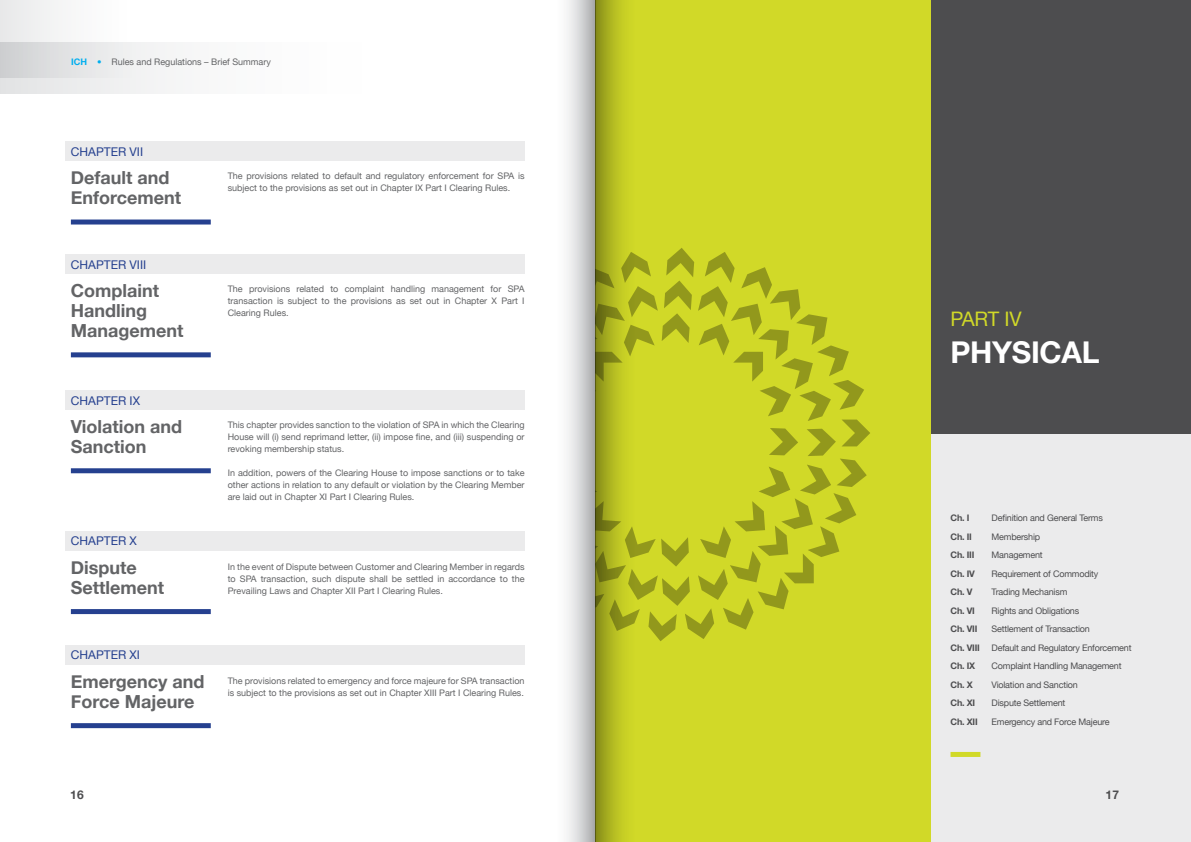
<style>
.page{position:relative;width:1191px;height:842px;background:#fff}
.page>*{position:absolute;margin:0;border:0;box-sizing:border-box;transform-origin:0 0}
.t1{font:700 30px "Helvetica Neue";letter-spacing:-.01em;color:#fff}
.t2{font:20px "Helvetica Neue";color:#d1d928}
.t3{font:700 18px/20px "Helvetica Neue";color:#636466}
.t4{font:12px "Helvetica Neue";color:#25408f}
.t5{font:700 12px "Helvetica Neue";color:#4d4d4f}
.t6{font:9px/12px "Helvetica Neue";color:#636466}
.t7{font:9px "Helvetica Neue";letter-spacing:-.02em;color:#4d4d4f}
.t8{font:700 9px "Helvetica Neue";letter-spacing:-.02em;color:#4d4d4f}
.s1{font-weight:700;color:#00aeef}
</style>
<div class="page">
<div style="left:65px;top:142px;width:459px;height:19px;background:#ebebec"></div>
<div style="left:65px;top:255px;width:459px;height:19px;background:#ebebec"></div>
<div style="left:65px;top:390px;width:459px;height:20px;background:#ebebec"></div>
<div style="left:71px;top:219px;width:140px;height:5px;background:#25408f"></div>
<div style="left:71px;top:352px;width:140px;height:5px;background:#25408f"></div>
<div style="left:71px;top:468px;width:140px;height:5px;background:#25408f"></div>
<div style="left:65px;top:531px;width:459px;height:20px;background:#ebebec"></div>
<div style="left:65px;top:645px;width:459px;height:20px;background:#ebebec"></div>
<div style="left:71px;top:609px;width:140px;height:5px;background:#25408f"></div>
<div style="left:71px;top:723px;width:140px;height:5px;background:#25408f"></div>
<div style="left:915px;top:0;width:276px;height:436px;background:#4d4d4f"></div>
<div style="left:915px;top:434px;width:276px;height:408px;background:#ebebec"></div>
<div style="left:595px;top:0;width:335px;height:842px;background:#d1d928"></div>
<svg style="left:635px;top:248px;width:235px;height:393px"></svg>
<div style="left:950px;top:752px;width:30px;height:5px;background:#d1d928"></div>
<div style="left:0;top:43px;width:390px;height:50px;background:linear-gradient(to right,#e5e6e7,#fff)"></div>
<svg style="left:0;top:0;width:132px;height:77px"></svg>
<svg style="left:595px;top:0;width:40px;height:842px"></svg>
<div style="left:556px;top:0;width:39px;height:842px;background:linear-gradient(to right,#fff,#b2b3b5)"></div>
<p class="t6" style="left:71px;top:55px;width:201px"><span class="s1">ICH •</span> Rules and Regulations – Brief Summary</p>
<h3 class="t4" style="left:71px;top:141px;width:32px">Chapter</h3>
<h3 class="t4" style="left:130px;top:141px;width:15px">VII</h3>
<h3 class="t3" style="left:71px;top:167px;width:112px">Default and<br>Enforcement</h3>
<h3 class="t4" style="left:71px;top:254px;width:32px">Chapter</h3>
<h3 class="t4" style="left:130px;top:254px;width:18px">VIII</h3>
<h3 class="t3" style="left:71px;top:280px;width:114px">Complaint<br>Handling<br>Management</h3>
<h3 class="t4" style="left:71px;top:390px;width:32px">Chapter</h3>
<h3 class="t4" style="left:130px;top:390px;width:12px">IX</h3>
<h3 class="t3" style="left:71px;top:416px;width:113px">Violation and<br>Sanction</h3>
<h3 class="t4" style="left:71px;top:531px;width:32px">Chapter</h3>
<h3 class="t4" style="left:130px;top:531px;width:9px">X</h3>
<h3 class="t3" style="left:71px;top:556px;width:95px">Dispute<br>Settlement</h3>
<h3 class="t4" style="left:71px;top:645px;width:32px">Chapter</h3>
<h3 class="t4" style="left:130px;top:645px;width:12px">XI</h3>
<h3 class="t3" style="left:71px;top:671px;width:135px">Emergency and<br>Force Majeure</h3>
<p class="t6" style="left:228px;top:169px;width:298px">The provisions related to default and regulatory enforcement for SPA is subject to the provisions as set out in Chapter IX Part I Clearing Rules.</p>
<p class="t6" style="left:228px;top:282px;width:298px">The provisions related to complaint handling management for SPA transaction is subject to the provisions as set out in Chapter X Part I<br>Clearing Rules.</p>
<p class="t6" style="left:228px;top:418px;width:298px;text-align:justify">This chapter provides sanction to the violation of SPA in which the Clearing House will (i) send reprimand letter, (ii) impose fine, and (iii) suspending or revoking membership status.</p>
<p class="t6" style="left:228px;top:466px;width:298px;text-align:justify">In addition, powers of the Clearing House to impose sanctions or to take other actions in relation to any default or violation by the Clearing Member are laid out in Chapter XI Part I Clearing Rules.</p>
<p class="t6" style="left:228px;top:560px;width:298px;text-align:justify">In the event of Dispute between Customer and Clearing Member in regards to SPA transaction, such dispute shall be settled in accordance to the Prevailing Laws and Chapter XII Part I Clearing Rules.</p>
<p class="t6" style="left:228px;top:674px;width:298px">The provisions related to emergency and force majeure for SPA transaction is subject to the provisions as set out in Chapter XIII Part I Clearing Rules.</p>
<h2 class="t2" style="left:950px;top:302px;width:73px">Part IV</h2>
<h1 class="t1" style="left:950px;top:325px;width:151px">PHYSICAL</h1>
<p class="t8" style="left:950px;top:510px;width:20px">Ch. I</p>
<p class="t7" style="left:991px;top:510px;width:113px">Definition and General Terms</p>
<p class="t8" style="left:950px;top:528px;width:23px">Ch. II</p>
<p class="t7" style="left:991px;top:529px;width:50px">Membership</p>
<p class="t8" style="left:950px;top:547px;width:25px">Ch. III</p>
<p class="t7" style="left:991px;top:547px;width:53px">Management</p>
<p class="t8" style="left:950px;top:565px;width:26px">Ch. IV</p>
<p class="t7" style="left:991px;top:566px;width:108px">Requirement of Commodity</p>
<p class="t8" style="left:950px;top:584px;width:23px">Ch. V</p>
<p class="t7" style="left:991px;top:584px;width:77px">Trading Mechanism</p>
<p class="t8" style="left:950px;top:602px;width:26px">Ch. VI</p>
<p class="t7" style="left:991px;top:603px;width:89px">Rights and Obligations</p>
<p class="t8" style="left:950px;top:621px;width:28px">Ch. VII</p>
<p class="t7" style="left:991px;top:621px;width:100px">Settlement of Transaction</p>
<p class="t8" style="left:950px;top:639px;width:31px">Ch. VIII</p>
<p class="t7" style="left:991px;top:640px;width:141px">Default and Regulatory Enforcement</p>
<p class="t8" style="left:950px;top:658px;width:26px">Ch. IX</p>
<p class="t7" style="left:991px;top:658px;width:132px">Complaint Handling Management</p>
<p class="t8" style="left:950px;top:676px;width:24px">Ch. X</p>
<p class="t7" style="left:991px;top:677px;width:88px">Violation and Sanction</p>
<p class="t8" style="left:950px;top:695px;width:26px">Ch. XI</p>
<p class="t7" style="left:991px;top:695px;width:75px">Dispute Settlement</p>
<p class="t8" style="left:950px;top:713px;width:29px">Ch. XII</p>
<p class="t7" style="left:991px;top:714px;width:120px">Emergency and Force Majeure</p>
<h3 class="t5" style="left:70px;top:784px;width:15px">16</h3>
<h3 class="t5" style="left:1105px;top:784px;width:15px">17</h3>
</div>
